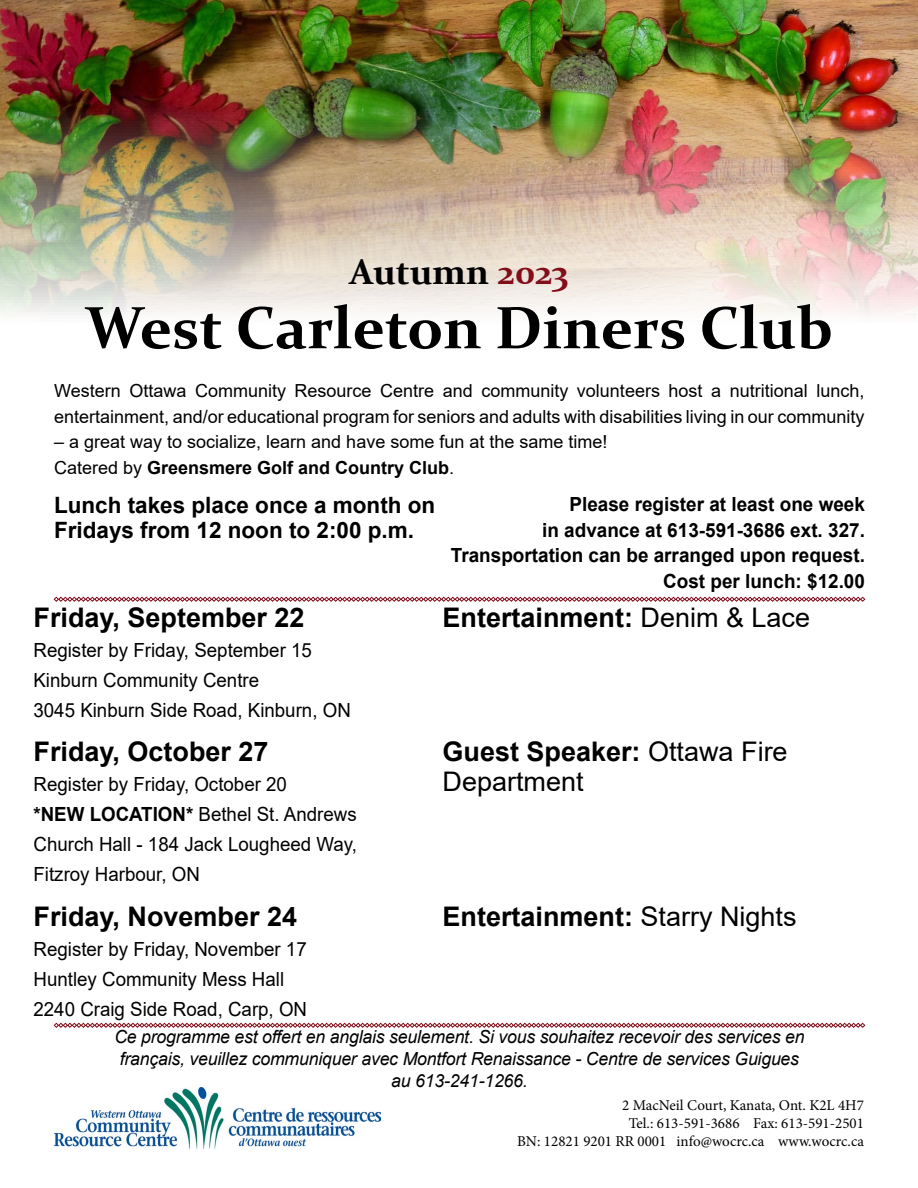
<style>
.page{position:relative;width:918px;height:1188px;background:#fff}
.page>*{position:absolute;margin:0;border:0;box-sizing:border-box;transform-origin:0 0}
.t1{font:700 60px "Constantia";color:#000}
.t2{font:700 36px "Constantia";color:#000}
.t3{font:700 27px "Arial";color:#000}
.t4{font:27px/30px "Arial";color:#000}
.t5{font:700 22.5px/25.5px "Arial";color:#000}
.t6{font:19.5px/30px "Arial";color:#000;scale:.96 1}
.t7{font:700 19.5px/25.5px "Arial";color:#000;text-align:right}
.t8{font:18px/25.5px "Arial";color:#000}
.t9{font:italic 18px/21.6px "Arial";letter-spacing:-.01em;color:#000;text-align:center}
.t10{font:15px/18px "Minion Pro";color:#000;text-align:right}
.s1{color:#830d19}
.s2{font-weight:700}
.s3{font-weight:400}
</style>
<div class="page">
<img style="left:0;top:0;width:917px;height:315px">
<img style="left:54px;top:1088px;width:326px;height:61px">
<svg style="left:54px;top:597px;width:811px;height:5px"></svg>
<svg style="left:54px;top:1023px;width:811px;height:5px"></svg>
<h2 class="t2" style="left:350px;top:247px;width:220px">Autumn <span class="s1">2023</span></h2>
<h1 class="t1" style="left:85px;top:286px;width:749px">West Carleton Diners Club</h1>
<p class="t8" style="left:54px;top:378px;width:812px">Western Ottawa Community Resource Centre and community volunteers host a nutritional lunch, entertainment, and/or educational program for seniors and adults with disabilities living in our community</p>
<p class="t8" style="left:54px;top:429px;width:555px">– a great way to socialize, learn and have some fun at the same time!<br>Catered by <span class="s2">Greensmere Golf and Country Club</span>.</p>
<p class="t5" style="left:54px;top:492px;width:383px">Lunch takes place once a month on<br>Fridays from 12 noon to 2:00 p.m.</p>
<p class="t7" style="left:451px;top:492px;width:416px">Please register at least one week<br>in advance at 613-591-3686 ext. 327.<br>Transportation can be arranged upon request.<br>Cost per lunch: $12.00</p>
<h3 class="t3" style="left:34px;top:598px;width:273px">Friday, September 22</h3>
<p class="t6" style="left:34px;top:635px;width:332px">Register by Friday, September 15<br>Kinburn Community Centre<br>3045 Kinburn Side Road, Kinburn, ON</p>
<h3 class="t3" style="left:34px;top:732px;width:237px">Friday, October 27</h3>
<p class="t6" style="left:34px;top:769px;width:339px">Register by Friday, October 20<br><span class="s2">*NEW LOCATION*</span> Bethel St. Andrews<br>Church Hall - 184 Jack Lougheed Way,<br>Fitzroy Harbour, ON</p>
<h3 class="t3" style="left:443px;top:598px;width:369px">Entertainment: <span class="s3">Denim &amp; Lace</span></h3>
<h3 class="t4" style="left:443px;top:736px;width:347px"><span class="s2">Guest Speaker:</span> Ottawa Fire<br>Department</h3>
<h3 class="t3" style="left:34px;top:898px;width:265px">Friday, November 24</h3>
<h3 class="t3" style="left:443px;top:898px;width:356px">Entertainment: <span class="s3">Starry Nights</span></h3>
<p class="t6" style="left:34px;top:934px;width:287px">Register by Friday, November 17<br>Huntley Community Mess Hall<br>2240 Craig Side Road, Carp, ON</p>
<p class="t9" style="left:114px;top:1027px;width:692px">Ce programme est offert en anglais seulement. Si vous souhaitez recevoir des services en français, veuillez communiquer avec Montfort Renaissance - Centre de services Guigues au 613-241-1266.</p>
<p class="t10" style="left:517px;top:1096px;width:348px">2 MacNeil Court, Kanata, Ont. K2L 4H7<br>Tel.: 613-591-3686 Fax: 613-591-2501<br>BN: 12821 9201 RR 0001 info@wocrc.ca www.wocrc.ca</p>
</div>
